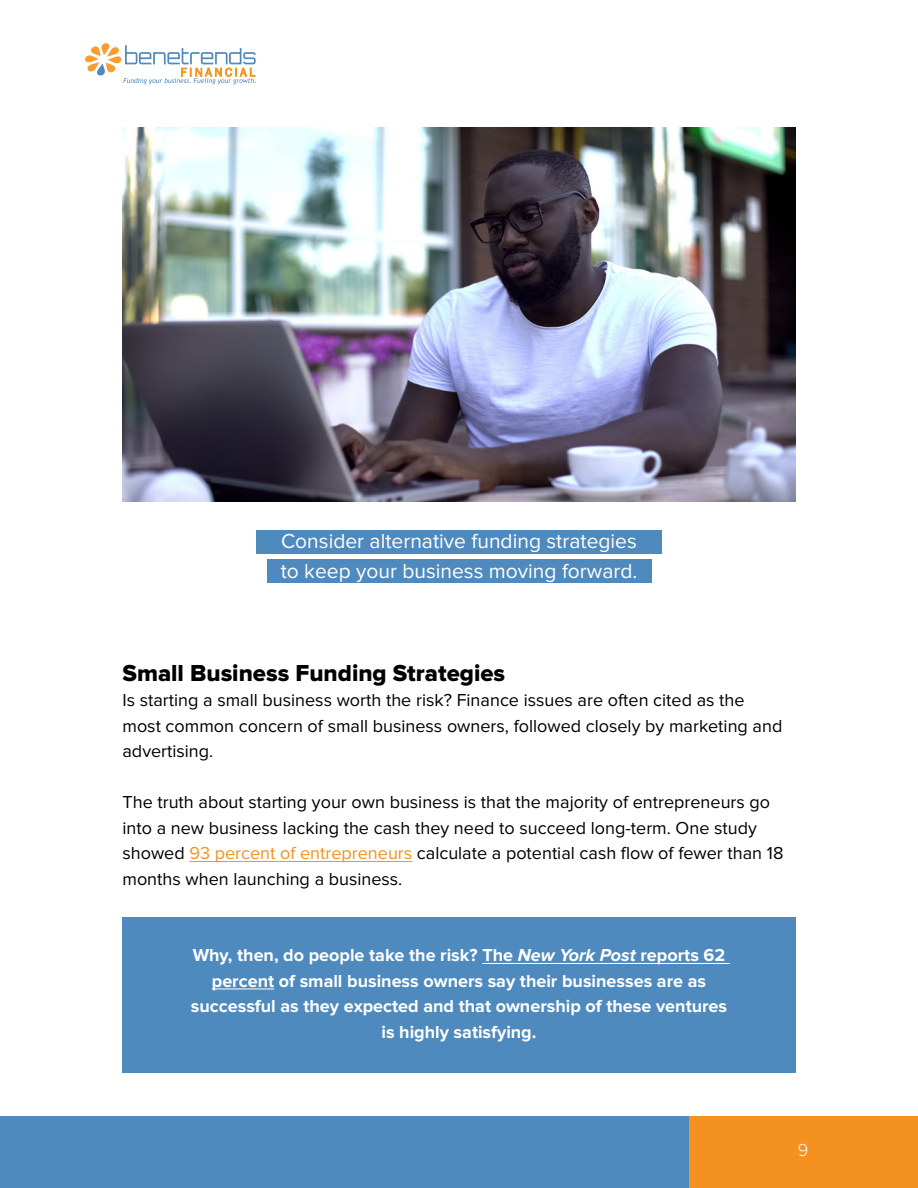
<style>
.page{position:relative;width:918px;height:1188px;background:#fff}
.page>*{position:absolute;margin:0;border:0;box-sizing:border-box;transform-origin:0 0}
.t1{font:24px "Proxima Nova Extrabld";color:#000}
.t2{font:21px/30px "Proxima Nova";color:#fff}
.t3{font:18px/25.5px "Proxima Nova";color:#000}
.t4{font:700 18px/25.5px "Proxima Nova";color:#fff;text-align:center}
.t5{font:300 18px "Proxima Nova";color:#fff}
.s1{color:#f4911f}
.s2{font-style:italic}
</style>
<div class="page">
<div style="left:267px;top:559px;width:384px;height:24px;background:#4f8abe"></div>
<div style="left:256px;top:530px;width:406px;height:24px;background:#4f8abe"></div>
<img style="left:122px;top:128px;width:674px;height:374px">
<div style="left:122px;top:918px;width:674px;height:155px;background:#4f8abe"></div>
<hr style="left:189px;top:861px;width:223px;height:1px;background:#f4911f">
<hr style="left:482px;top:963px;width:248px;height:1px;background:#fff">
<hr style="left:212px;top:989px;width:62px;height:1px;background:#fff">
<svg style="left:85px;top:43px;width:171px;height:41px"></svg>
<div style="left:688px;top:1116px;width:230px;height:72px;background:#f4911f"></div>
<div style="left:0;top:1116px;width:688px;height:72px;background:#4f8abe"></div>
<p class="t2" style="left:281px;top:527px;width:358px">Consider alternative funding strategies to keep your business moving forward.</p>
<h1 class="t1" style="left:122px;top:659px;width:384px">Small Business Funding Strategies</h1>
<p class="t3" style="left:122px;top:688px;width:661px">Is starting a small business worth the risk? Finance issues are often cited as the most common concern of small business owners, followed closely by marketing and advertising.</p>
<p class="t3" style="left:122px;top:790px;width:662px">The truth about starting your own business is that the majority of entrepreneurs go into a new business lacking the cash they need to succeed long-term. One study showed <span class="s1">93 percent of entrepreneurs</span> calculate a potential cash flow of fewer than 18 months when launching a business.</p>
<p class="t4" style="left:191px;top:943px;width:538px">Why, then, do people take the risk? The <span class="s2">New York Post</span> reports 62 percent of small business owners say their businesses are as successful as they expected and that ownership of these ventures is highly satisfying.</p>
<p class="t5" style="left:798px;top:1140px;width:12px">9</p>
</div>
